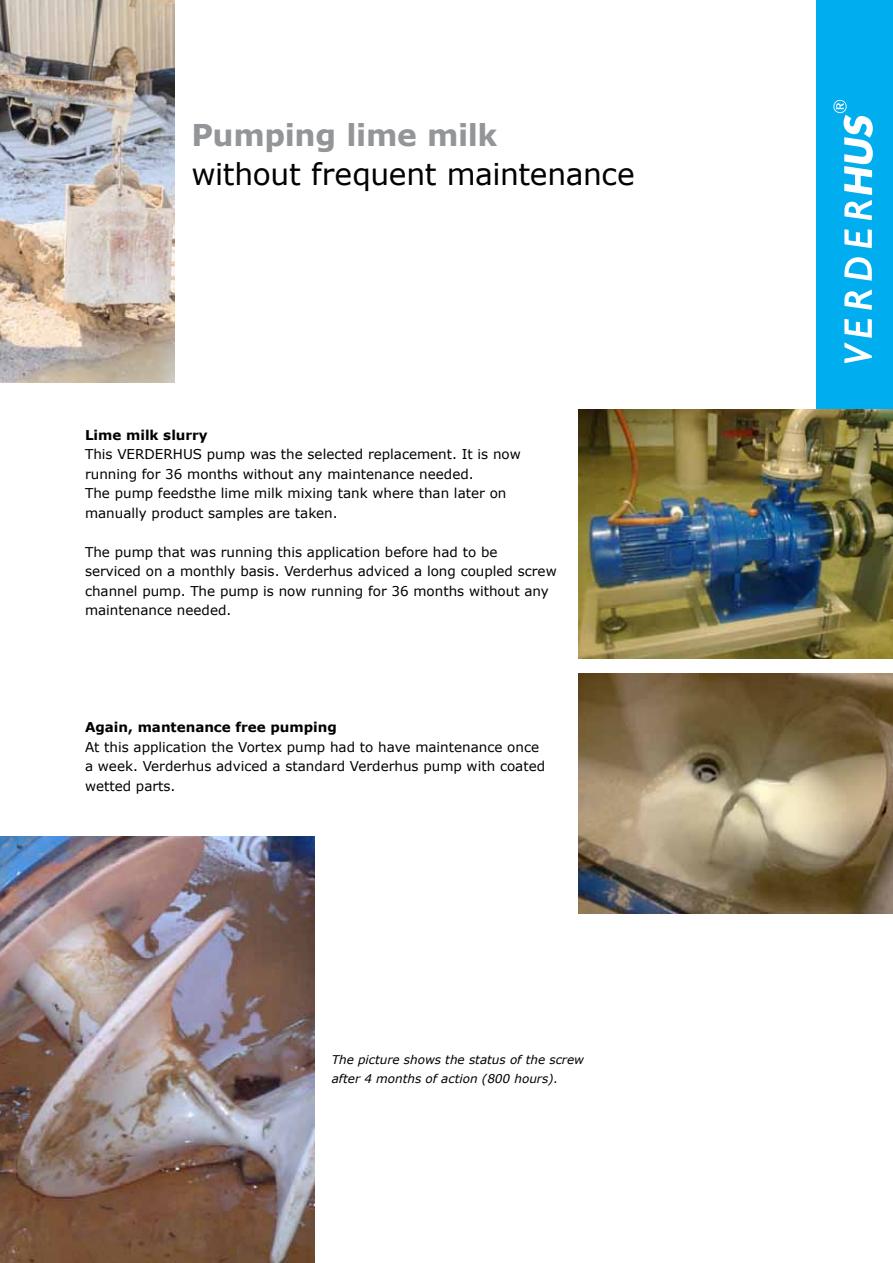
<style>
.page{position:relative;width:893px;height:1263px;background:#fff}
.page>*{position:absolute;margin:0;border:0;box-sizing:border-box;transform-origin:0 0}
.t1{font:30px "Verdana";letter-spacing:-.01em;color:#000}
.t2{font:700 30px "Verdana";letter-spacing:-.015em;color:#939598}
.t3{font:13.5px/19.5px "Verdana";color:#000}
.t4{font:700 13.5px "Verdana";color:#000}
.t5{font:italic 12px/19.5px "Verdana";color:#000}
</style>
<div class="page">
<div style="left:816px;top:0;width:77px;height:408px;background:#00aeef"></div>
<svg style="left:844px;top:319px;width:28px;height:44px"></svg>
<svg style="left:844px;top:289px;width:28px;height:21px"></svg>
<svg style="left:844px;top:257px;width:28px;height:24px"></svg>
<svg style="left:844px;top:229px;width:28px;height:19px"></svg>
<svg style="left:833px;top:100px;width:40px;height:120px"></svg>
<img style="left:0;top:0;width:175px;height:382px">
<img style="left:579px;top:409px;width:314px;height:250px">
<img style="left:579px;top:674px;width:314px;height:239px">
<img style="left:0;top:836px;width:315px;height:427px">
<h1 class="t2" style="left:191px;top:114px;width:308px">Pumping lime milk</h1>
<h1 class="t1" style="left:191px;top:154px;width:445px">without frequent maintenance</h1>
<p class="t4" style="left:85px;top:425px;width:124px">Lime milk slurry</p>
<p class="t3" style="left:85px;top:444px;width:437px">This VERDERHUS pump was the selected replacement. It is now running for 36 months without any maintenance needed.<br>The pump feedsthe lime milk mixing tank where than later on manually product samples are taken.</p>
<p class="t3" style="left:85px;top:542px;width:473px">The pump that was running this application before had to be serviced on a monthly basis. Verderhus adviced a long coupled screw channel pump. The pump is now running for 36 months without any maintenance needed.</p>
<p class="t4" style="left:85px;top:718px;width:253px">Again, mantenance free pumping</p>
<p class="t3" style="left:85px;top:737px;width:462px">At this application the Vortex pump had to have maintenance once a week. Verderhus adviced a standard Verderhus pump with coated wetted parts.</p>
<p class="t5" style="left:332px;top:1049px;width:254px">The picture shows the status of the screw after 4 months of action (800 hours).</p>
</div>
